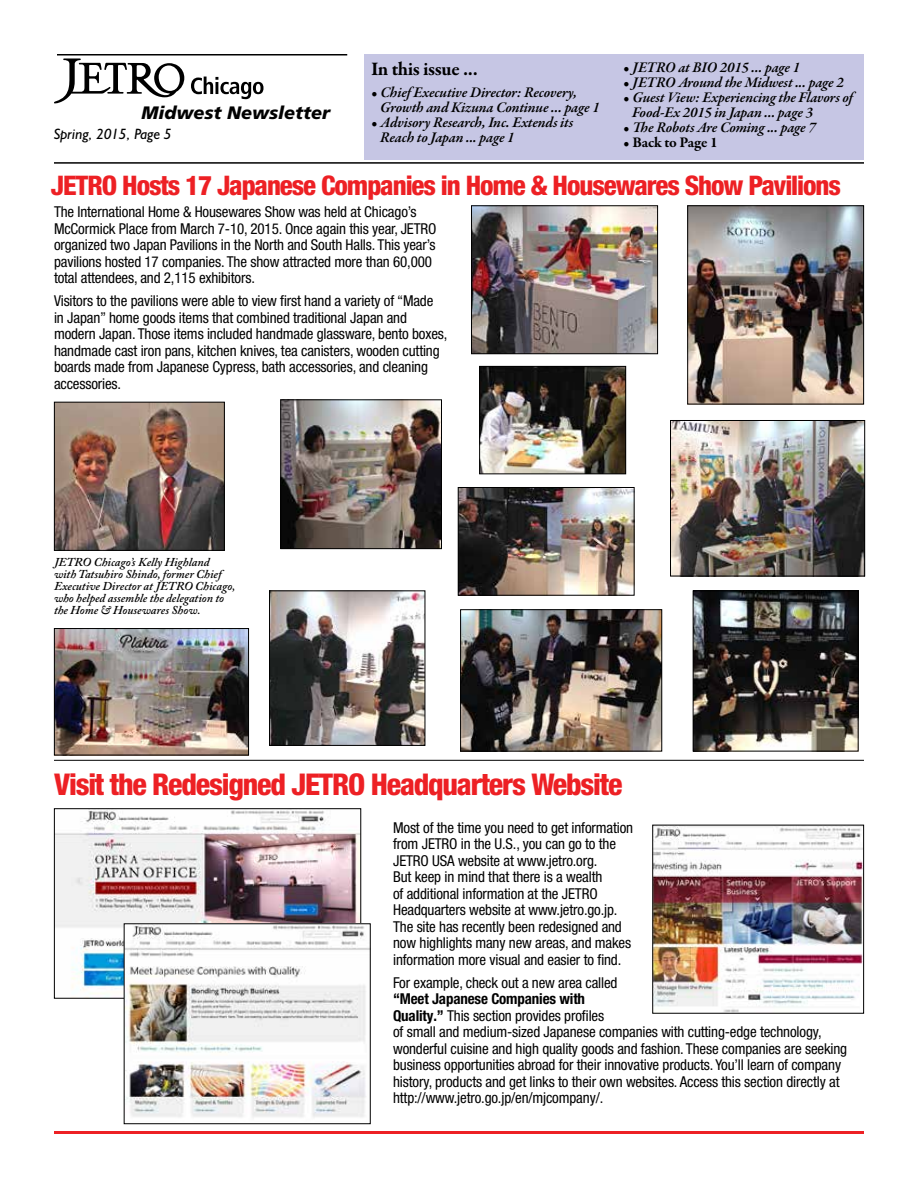
<style>
.page{position:relative;width:918px;height:1188px;background:#fff}
.page>*{position:absolute;margin:0;border:0;box-sizing:border-box;transform-origin:0 0}
.t1{font:800 condensed 30px "Helvetica Neue";letter-spacing:-.04em;color:#ed2024}
.t2{font:800 condensed 27px "Helvetica Neue";letter-spacing:-.04em;color:#ed2024}
.t3{font:700 19.5px "Garamond Premr Pro";letter-spacing:-.02em;color:#000}
.t4{font:italic 900 18px "Frutiger";color:#000}
.t5{font:condensed 15px/16.5px "Helvetica Neue";letter-spacing:-.01em;color:#000}
.t6{font:italic 600 15px/15px "Garamond Premr Pro";letter-spacing:-.01em;color:#000}
.t7{font:italic 15px "Humanist 521 BT";color:#000}
.t8{font:700 15px "Garamond Premr Pro";letter-spacing:-.015em;color:#000}
.t9{font:italic 600 12px/12px "Adobe Caslon Pro";color:#000}
.s1{font-weight:600;font-style:italic}
.s2{font-weight:700}
</style>
<div class="page">
<hr style="left:54px;top:1131px;width:810px;height:3px;background:#ed2024">
<hr style="left:57px;top:54px;width:290px;height:2px;background:#000">
<svg style="left:191px;top:77px;width:73px;height:22px"></svg>
<svg style="left:54px;top:58px;width:130px;height:45px"></svg>
<hr style="left:54px;top:162px;width:810px;height:2px;background:#000">
<div style="left:364px;top:54px;width:500px;height:106px;background:#c6c6e4"></div>
<img style="left:460px;top:489px;width:173px;height:105px">
<div style="left:458px;top:487px;width:177px;height:109px;border:1px solid #000"></div>
<img style="left:695px;top:592px;width:162px;height:157px">
<div style="left:693px;top:590px;width:166px;height:161px;border:1px solid #000"></div>
<img style="left:56px;top:630px;width:191px;height:123px">
<div style="left:54px;top:628px;width:195px;height:127px;border:1px solid #000"></div>
<img style="left:481px;top:368px;width:143px;height:104px">
<div style="left:479px;top:366px;width:147px;height:108px;border:1px solid #000"></div>
<img style="left:271px;top:592px;width:152px;height:152px">
<div style="left:269px;top:590px;width:156px;height:156px;border:1px solid #000"></div>
<img style="left:473px;top:207px;width:183px;height:145px">
<div style="left:471px;top:205px;width:187px;height:149px;border:1px solid #000"></div>
<img style="left:282px;top:401px;width:158px;height:146px">
<div style="left:280px;top:399px;width:162px;height:150px;border:1px solid #000"></div>
<img style="left:672px;top:422px;width:191px;height:152px">
<div style="left:670px;top:420px;width:195px;height:156px;border:1px solid #000"></div>
<img style="left:462px;top:611px;width:198px;height:138px">
<div style="left:460px;top:609px;width:202px;height:142px;border:1px solid #000"></div>
<img style="left:689px;top:207px;width:173px;height:195px">
<div style="left:687px;top:205px;width:177px;height:199px;border:1px solid #000"></div>
<img style="left:654px;top:827px;width:208px;height:185px">
<div style="left:652px;top:825px;width:212px;height:189px;border:1px solid #000"></div>
<img style="left:56px;top:810px;width:303px;height:187px">
<div style="left:54px;top:808px;width:307px;height:191px;border:1px solid #000"></div>
<img style="left:126px;top:925px;width:243px;height:193px">
<div style="left:124px;top:923px;width:247px;height:201px;border:1px solid #000"></div>
<hr style="left:54px;top:760px;width:810px;height:1px;background:#000">
<img style="left:56px;top:404px;width:167px;height:145px">
<div style="left:54px;top:402px;width:171px;height:149px;border:1px solid #000"></div>
<h3 class="t3" style="left:371px;top:57px;width:108px">In this issue ...</h3>
<p class="t6" style="left:380px;top:85px;width:221px;text-indent:-9px">• Chief Executive Director: Recovery,<br>Growth and Kizuna Continue ... page 1</p>
<p class="t6" style="left:380px;top:115px;width:195px;text-indent:-9px">• Advisory Research, Inc. Extends its<br>Reach to Japan ... page 1</p>
<p class="t6" style="left:623px;top:60px;width:178px">• JETRO at BIO 2015 ... page 1</p>
<p class="t6" style="left:623px;top:75px;width:222px">• JETRO Around the Midwest ... page 2</p>
<p class="t6" style="left:632px;top:90px;width:222px;text-indent:-9px">• Guest View: Experiencing the Flavors of<br>Food-Ex 2015 in Japan ... page 3</p>
<p class="t6" style="left:623px;top:120px;width:194px">• The Robots Are Coming ... page 7</p>
<p class="t8" style="left:623px;top:133px;width:96px"><span class="s1">•</span> Back to Page 1</p>
<h2 class="t2" style="left:51px;top:168px;width:792px">JETRO Hosts 17 Japanese Companies in Home &amp; Housewares Show Pavilions</h2>
<p class="t4" style="left:142px;top:102px;width:190px">Midwest Newsletter</p>
<p class="t7" style="left:54px;top:125px;width:119px">Spring, 2015, Page 5</p>
<p class="t5" style="left:54px;top:204px;width:384px">The International Home &amp; Housewares Show was held at Chicago’s McCormick Place from March 7-10, 2015. Once again this year, JETRO organized two Japan Pavilions in the North and South Halls. This year’s pavilions hosted 17 companies. The show attracted more than 60,000 total attendees, and 2,115 exhibitors.</p>
<p class="t5" style="left:54px;top:293px;width:395px">Visitors to the pavilions were able to view first hand a variety of “Made<br>in Japan” home goods items that combined traditional Japan and modern Japan. Those items included handmade glassware, bento boxes, handmade cast iron pans, kitchen knives, tea canisters, wooden cutting boards made from Japanese Cypress, bath accessories, and cleaning accessories.</p>
<p class="t9" style="left:54px;top:555px;width:183px">JETRO Chicago’s Kelly Highland<br>with Tatsuhiro Shindo, former Chief Executive Director at JETRO Chicago, who helped assemble the delegation to the Home &amp; Housewares Show.</p>
<h1 class="t1" style="left:54px;top:766px;width:570px">Visit the Redesigned JETRO Headquarters Website</h1>
<p class="t5" style="left:393px;top:819px;width:242px">Most of the time you need to get information from JETRO in the U.S., you can go to the JETRO USA website at www.jetro.org.<br>But keep in mind that there is a wealth<br>of additional information at the JETRO Headquarters website at www.jetro.go.jp.<br>The site has recently been redesigned and now highlights many new areas, and makes information more visual and easier to find.</p>
<p class="t5" style="left:393px;top:974px;width:226px">For example, check out a new area called</p>
<p class="t5" style="left:393px;top:991px;width:456px"><span class="s2">“Meet Japanese Companies with<br>Quality.”</span> This section provides profiles<br>of small and medium-sized Japanese companies with cutting-edge technology, wonderful cuisine and high quality goods and fashion. These companies are seeking business opportunities abroad for their innovative products. You’ll learn of company history, products and get links to their own websites. Access this section directly at http://www.jetro.go.jp/en/mjcompany/.</p>
</div>
